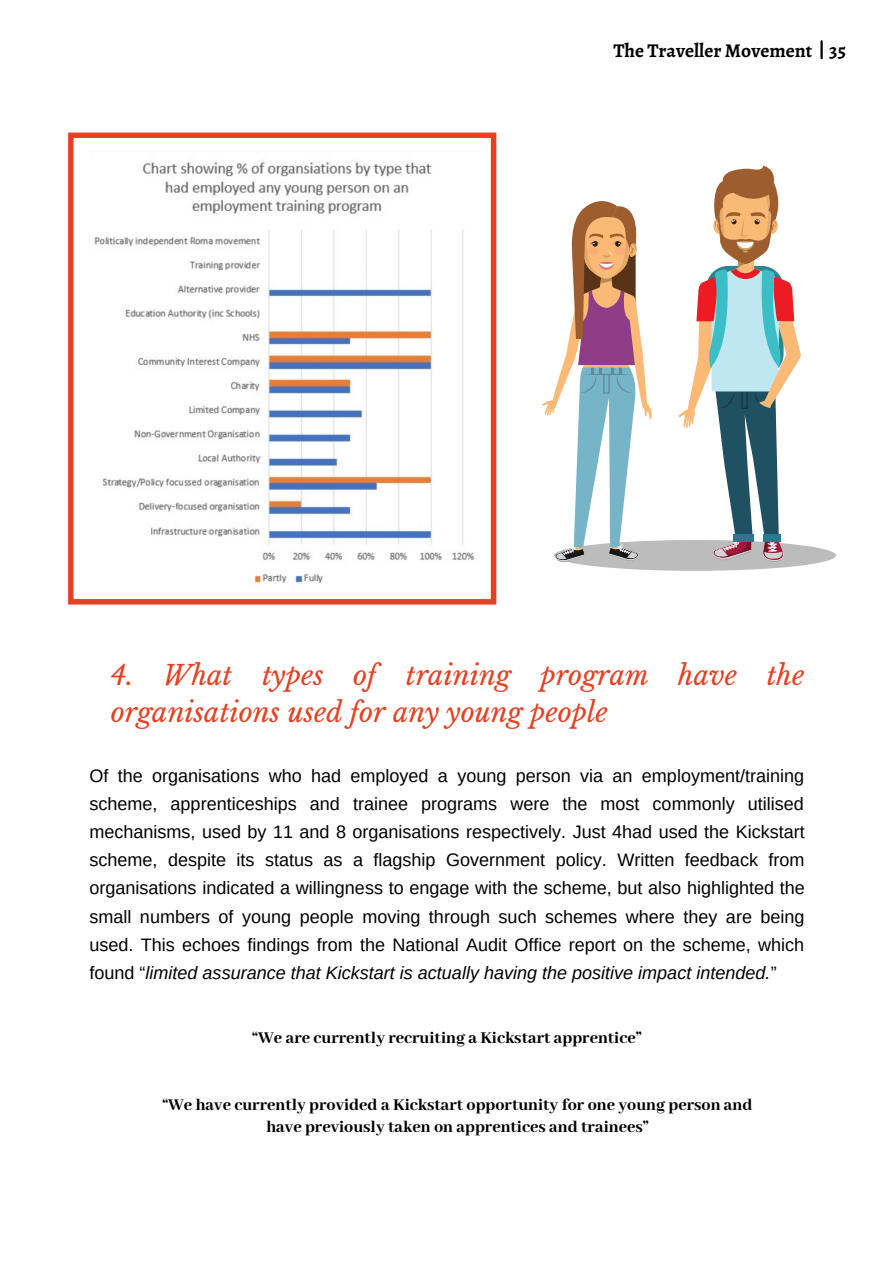
<style>
.page{position:relative;width:894px;height:1264px;background:#fff}
.page>*{position:absolute;margin:0;border:0;box-sizing:border-box;transform-origin:0 0}
.t1{font:italic 27px/37.2px "Libre Baskerville";color:#e64022}
.t2{font:700 19.5px "Alegreya";color:#000}
.t3{font:18px/28.2px "Arimo";color:#000;text-align:justify}
.t4{font:800 18px/21.5px "Abhaya Libre";color:#000;text-align:center}
.s1{font-style:italic}
</style>
<div class="page">
<svg style="left:68px;top:133px;width:428px;height:471px"></svg>
<svg style="left:542px;top:166px;width:293px;height:405px"></svg>
<svg style="left:820px;top:41px;width:2px;height:17px"></svg>
<p class="t2" style="left:613px;top:37px;width:234px">The Traveller Movement 35</p>
<h1 class="t1" style="left:111px;top:656px;width:695px">4. What types of training program have the organisations used for any young people</h1>
<p class="t3" style="left:89px;top:761px;width:716px">Of the organisations who had employed a young person via an employment/training scheme, apprenticeships and trainee programs were the most commonly utilised mechanisms, used by 11 and 8 organisations respectively. Just 4had used the Kickstart scheme, despite its status as a flagship Government policy. Written feedback from organisations indicated a willingness to engage with the scheme, but also highlighted the small numbers of young people moving through such schemes where they are being used. This echoes findings from the National Audit Office report on the scheme, which found “<span class="s1">limited assurance that Kickstart is actually having the positive impact intended.</span>”</p>
<p class="t4" style="left:252px;top:1027px;width:391px">“We are currently recruiting a Kickstart apprentice”</p>
<p class="t4" style="left:162px;top:1094px;width:591px">“We have currently provided a Kickstart opportunity for one young person and have previously taken on apprentices and trainees”</p>
</div>
